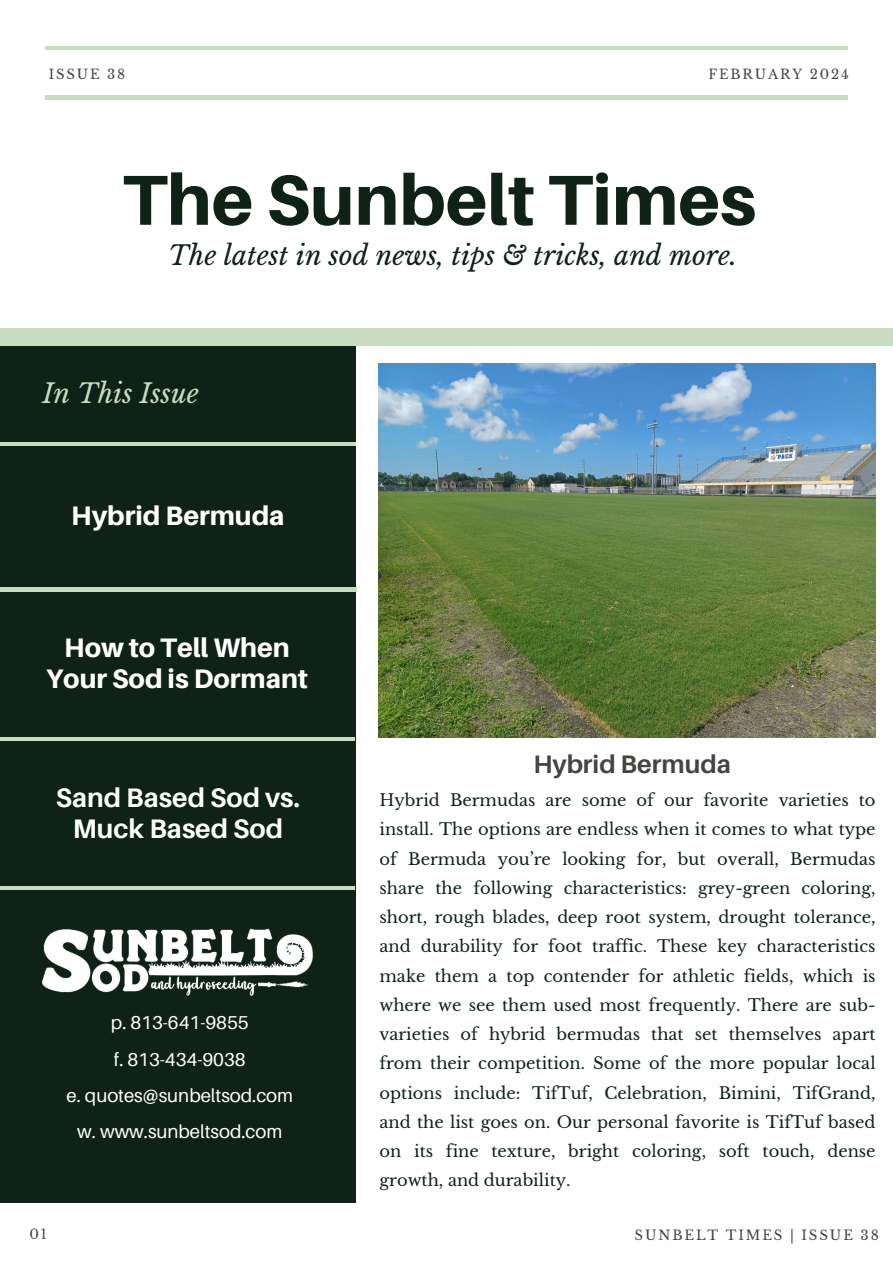
<style>
.page{position:relative;width:893px;height:1264px;background:#fff}
.page>*{position:absolute;margin:0;border:0;box-sizing:border-box;transform-origin:0 0}
.t1{font:800 70.8px "Aileron";color:#0e2217}
.t2{font:800 26.7px/30.3px "Aileron";color:#fff;text-align:center}
.t3{font:700 26.7px "Aileron";color:#fff}
.t4{font:italic 26.4px "Libre Baskerville";color:#0e2217}
.t5{font:italic 26.4px "Libre Baskerville";color:#c7dbbf}
.t6{font:700 25.35px "Aileron";color:#444440}
.t7{font:18.6px "Aileron";color:#fff}
.t8{font:16.35px/29.2px "Libre Baskerville";color:#0e2217;text-align:justify}
.t9{font:13.35px "Libre Baskerville";letter-spacing:.14em;color:#444440}
.t10{font:13.2px "Libre Baskerville";letter-spacing:.14em;color:#444440}
</style>
<div class="page">
<div style="left:0;top:337px;width:355px;height:865px;background:#0e2217"></div>
<hr style="left:0;top:587px;width:356px;height:4px;background:#c7dbbf">
<hr style="left:0;top:886px;width:355px;height:3px;background:#c7dbbf">
<hr style="left:0;top:442px;width:355px;height:4px;background:#c7dbbf">
<hr style="left:45px;top:96px;width:802px;height:3px;background:#c7dbbf">
<hr style="left:45px;top:47px;width:802px;height:3px;background:#c7dbbf">
<div style="left:0;top:329px;width:892px;height:17px;background:#c7dbbf"></div>
<hr style="left:0;top:737px;width:355px;height:3px;background:#c7dbbf">
<img style="left:42px;top:928px;width:271px;height:68px">
<img style="left:378px;top:364px;width:497px;height:373px">
<p class="t10" style="left:49px;top:66px;width:78px">ISSUE 38</p>
<p class="t10" style="left:708px;top:66px;width:142px">FEBRUARY 2024</p>
<p class="t1" style="left:122px;top:156px;width:635px">The Sunbelt Times</p>
<p class="t4" style="left:168px;top:239px;width:570px">The latest in sod news, tips &amp; tricks, and more.</p>
<p class="t5" style="left:42px;top:377px;width:158px">In This Issue</p>
<p class="t2" style="left:71px;top:500px;width:215px">Hybrid Bermuda</p>
<p class="t2" style="left:46px;top:632px;width:263px">How to Tell When<br>Your Sod is Dormant</p>
<p class="t3" style="left:56px;top:781px;width:246px">Sand Based Sod vs.</p>
<p class="t3" style="left:73px;top:811px;width:212px">Muck Based Sod</p>
<p class="t7" style="left:111px;top:1011px;width:139px">p. 813-641-9855</p>
<p class="t7" style="left:114px;top:1047px;width:133px">f. 813-434-9038</p>
<p class="t7" style="left:67px;top:1083px;width:228px">e. quotes@sunbeltsod.com</p>
<p class="t7" style="left:77px;top:1120px;width:206px">w. www.sunbeltsod.com</p>
<p class="t6" style="left:533px;top:749px;width:199px">Hybrid Bermuda</p>
<p class="t8" style="left:379px;top:785px;width:497px">Hybrid Bermudas are some of our favorite varieties to install. The options are endless when it comes to what type of Bermuda you’re looking for, but overall, Bermudas share the following characteristics: grey-green coloring, short, rough blades, deep root system, drought tolerance, and durability for foot traffic. These key characteristics make them a top contender for athletic fields, which is where we see them used most frequently. There are sub&shy;varieties of hybrid bermudas that set themselves apart from their competition. Some of the more popular local options include: TifTuf, Celebration, Bimini, TifGrand, and the list goes on. Our personal favorite is TifTuf based on its fine texture, bright coloring, soft touch, dense growth, and durability.</p>
<p class="t9" style="left:29px;top:1226px;width:19px">01</p>
<p class="t9" style="left:634px;top:1227px;width:246px">SUNBELT TIMES | ISSUE 38</p>
</div>
